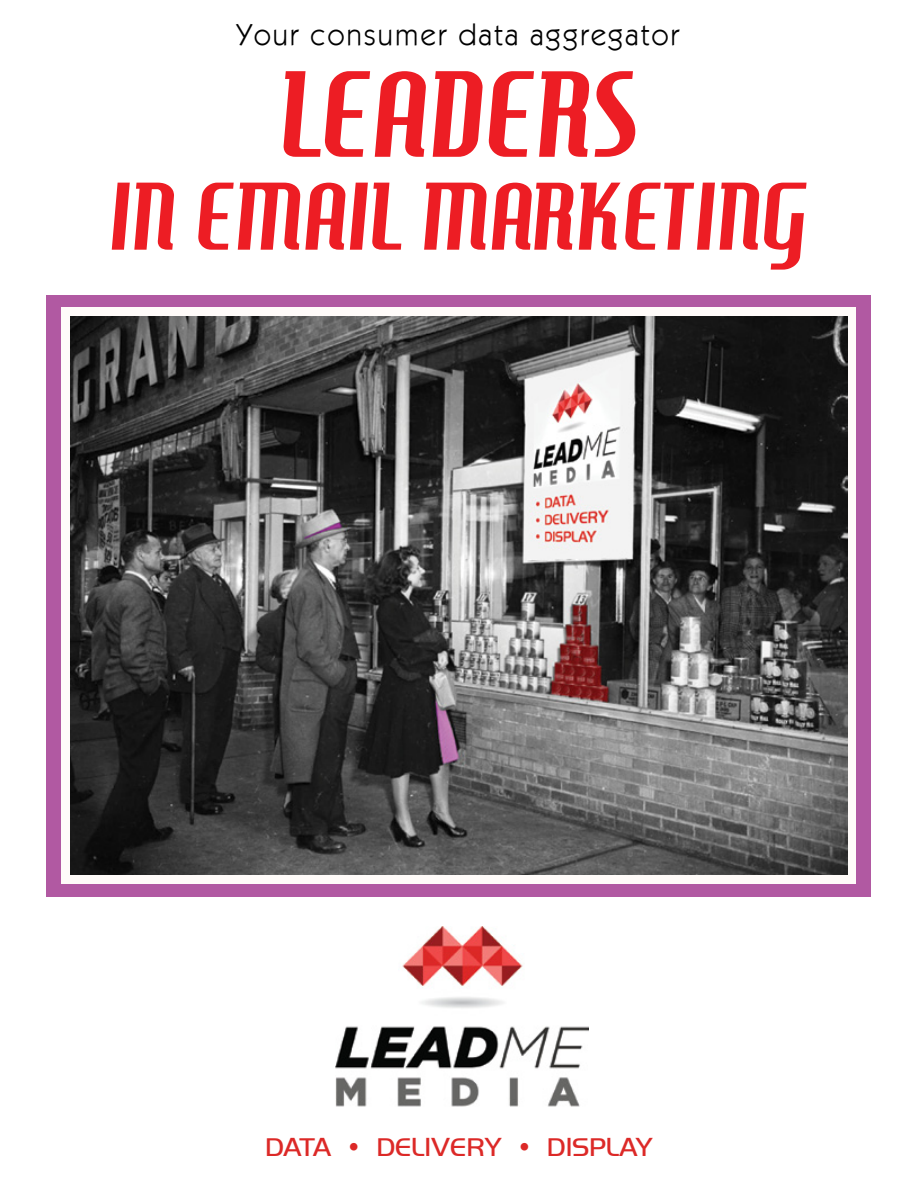
<style>
.page{position:relative;width:918px;height:1188px;background:#fff}
.page>*{position:absolute;margin:0;border:0;box-sizing:border-box;transform-origin:0 0}
.t1{font:116.1px "Hamburger Heaven NF";letter-spacing:.01em;color:#ed1d24}
.t2{font:91.05px "Hamburger Heaven NF";letter-spacing:.01em;color:#ed1d24}
.t3{font:30px "Itc Kabel";letter-spacing:.075em;color:#000}
.t4{font:300 27px "Huntington";color:#dc2927}
</style>
<div class="page">
<img style="left:336px;top:926px;width:252px;height:181px">
<div style="left:46px;top:295px;width:826px;height:601px;background:#b159a2"></div>
<div style="left:62px;top:308px;width:794px;height:576px;background:#fffbf9"></div>
<img style="left:71px;top:317px;width:776px;height:558px">
<p class="t3" style="left:237px;top:17px;width:444px">Your consumer data aggregator</p>
<h1 class="t1" style="left:281px;top:46px;width:358px">LEADERS</h1>
<h2 class="t2" style="left:110px;top:162px;width:699px">IN EMAIL MARKETING</h2>
<p class="t4" style="left:265px;top:1132px;width:389px">DATA • DELIVERY • DISPLAY</p>
</div>
